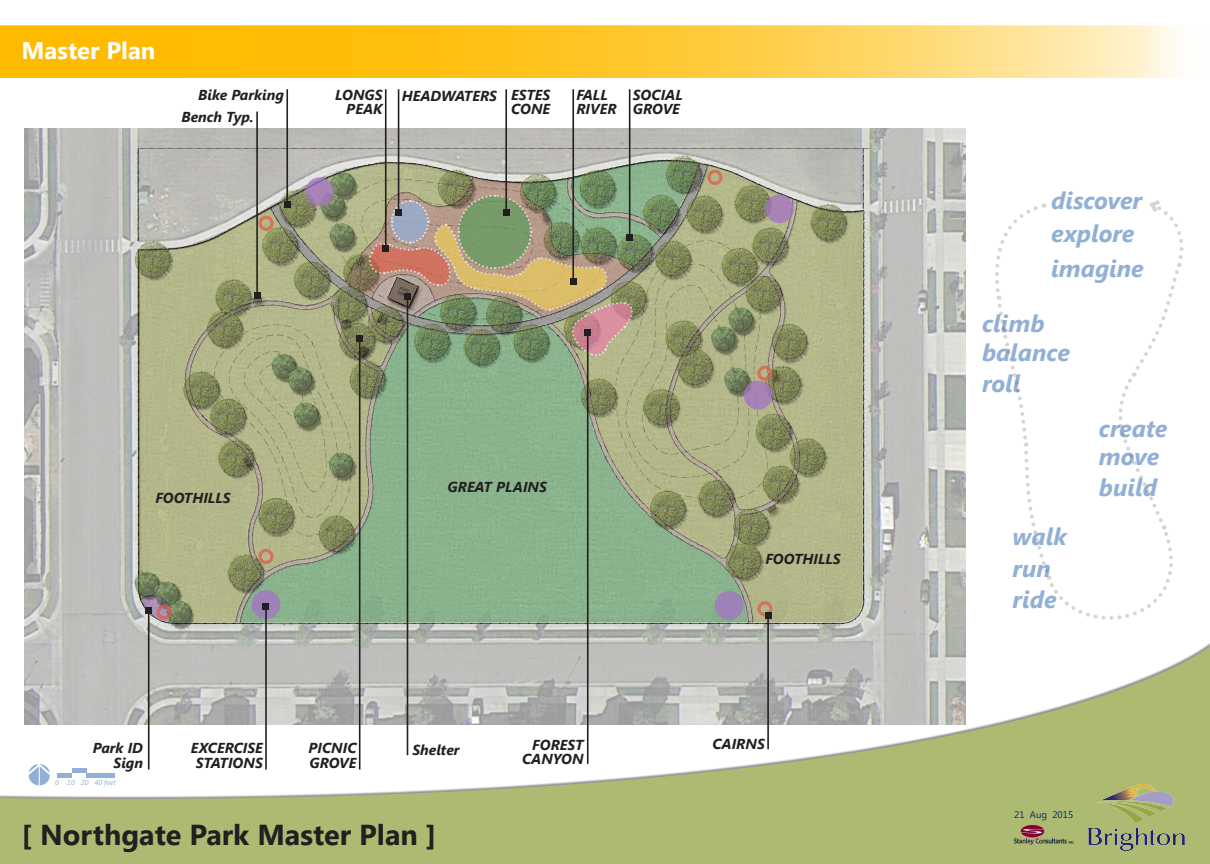
<style>
.page{position:relative;width:1210px;height:864px;background:#fff}
.page>*{position:absolute;margin:0;border:0;box-sizing:border-box;transform-origin:0 0}
.t1{font:700 28.8px "Segoe UI";color:#231f20}
.t2{font:italic 700 24px/33.8px "Segoe UI";color:#92b0d5}
.t3{font:700 24px "Segoe UI";color:#fff}
.t4{font:italic 700 14.4px/14.4px "Segoe UI";color:#231f20}
.t5{font:9.6px "Segoe UI";color:#002e64}
.t6{font:italic 7.2px "Segoe UI";color:#92b0d5}
</style>
<div class="page">
<img style="left:24px;top:128px;width:941px;height:514px">
<svg style="left:0;top:646px;width:1210px;height:218px"></svg>
<svg style="left:0;top:25px;width:1178px;height:53px;background:#ffcb3f"></svg>
<img style="left:1087px;top:785px;width:101px;height:65px">
<img style="left:1014px;top:825px;width:59px;height:20px">
<div style="left:252px;top:590px;width:28px;height:29px;background:#9d83b6;border-radius:50%"></div>
<div style="left:157px;top:604px;width:15px;height:16px;border:3px solid #de5e4a;border-radius:50%"></div>
<div style="left:757px;top:601px;width:15px;height:15px;border:3px solid #de5e4a;border-radius:50%"></div>
<div style="left:258px;top:216px;width:16px;height:15px;border:3px solid #de5e4a;border-radius:50%"></div>
<div style="left:258px;top:549px;width:16px;height:15px;border:3px solid #de5e4a;border-radius:50%"></div>
<div style="left:757px;top:366px;width:15px;height:15px;border:3px solid #de5e4a;border-radius:50%"></div>
<div style="left:707px;top:170px;width:15px;height:15px;border:3px solid #de5e4a;border-radius:50%"></div>
<svg style="left:305px;top:177px;width:29px;height:29px"></svg>
<svg style="left:765px;top:194px;width:28px;height:29px"></svg>
<svg style="left:743px;top:381px;width:29px;height:29px"></svg>
<div style="left:715px;top:591px;width:28px;height:29px;background:#9c82b6;border-radius:50%"></div>
<svg style="left:25px;top:762px;width:29px;height:26px"></svg>
<div style="left:58px;top:773px;width:14px;height:5px;background:#92b0d5"></div>
<div style="left:86px;top:773px;width:29px;height:5px;background:#92b0d5"></div>
<div style="left:72px;top:768px;width:14px;height:5px;background:#92b0d5"></div>
<hr style="left:398px;top:89px;width:1px;height:123px;background:#231f20">
<hr style="left:505px;top:89px;width:2px;height:123px;background:#231f20">
<hr style="left:572px;top:89px;width:2px;height:192px;background:#231f20">
<img style="left:368px;top:194px;width:265px;height:162px">
<hr style="left:629px;top:89px;width:1px;height:149px;background:#231f20">
<div style="left:626px;top:235px;width:7px;height:6px;background:#231f20"></div>
<hr style="left:385px;top:89px;width:1px;height:160px;background:#231f20">
<div style="left:382px;top:246px;width:7px;height:6px;background:#231f20"></div>
<hr style="left:286px;top:89px;width:2px;height:116px;background:#231f20">
<svg style="left:284px;top:202px;width:6px;height:6px"></svg>
<hr style="left:256px;top:112px;width:2px;height:183px;background:#231f20">
<svg style="left:254px;top:292px;width:6px;height:6px"></svg>
<hr style="left:148px;top:610px;width:1px;height:160px;background:#231f20">
<div style="left:145px;top:607px;width:7px;height:6px;background:#231f20"></div>
<hr style="left:359px;top:338px;width:1px;height:432px;background:#231f20">
<div style="left:356px;top:335px;width:7px;height:7px;background:#231f20"></div>
<hr style="left:265px;top:607px;width:2px;height:163px;background:#231f20">
<svg style="left:263px;top:604px;width:6px;height:6px"></svg>
<hr style="left:407px;top:297px;width:1px;height:458px;background:#231f20">
<div style="left:404px;top:294px;width:7px;height:6px;background:#231f20"></div>
<hr style="left:587px;top:332px;width:1px;height:432px;background:#231f20">
<div style="left:584px;top:329px;width:7px;height:6px;background:#231f20"></div>
<hr style="left:767px;top:615px;width:2px;height:134px;background:#231f20">
<svg style="left:765px;top:612px;width:6px;height:6px"></svg>
<svg style="left:995px;top:200px;width:189px;height:420px"></svg>
<h2 class="t3" style="left:22px;top:33px;width:135px">Master Plan</h2>
<p class="t4" style="left:181px;top:83px;width:104px;line-height:22.3px;text-indent:17px">Bike Parking<br>Bench Typ.</p>
<p class="t4" style="left:335px;top:87px;width:49px;text-align:right">LONGS<br>PEAK</p>
<p class="t4" style="left:511px;top:87px;width:41px">ESTES<br>CONE</p>
<p class="t4" style="left:402px;top:88px;width:97px">HEADWATERS</p>
<p class="t4" style="left:576px;top:87px;width:42px">FALL<br>RIVER</p>
<p class="t4" style="left:633px;top:87px;width:51px">SOCIAL<br>GROVE</p>
<p class="t4" style="left:155px;top:490px;width:77px">FOOTHILLS</p>
<p class="t4" style="left:447px;top:479px;width:101px">GREAT PLAINS</p>
<p class="t4" style="left:191px;top:740px;width:73px;text-align:center">EXCERCISE<br>STATIONS</p>
<p class="t4" style="left:522px;top:737px;width:63px;text-align:right">FOREST<br>CANYON</p>
<p class="t4" style="left:93px;top:740px;width:52px">Park ID</p>
<p class="t4" style="left:412px;top:742px;width:49px">Shelter</p>
<p class="t4" style="left:114px;top:755px;width:31px">Sign</p>
<p class="t4" style="left:308px;top:740px;width:49px">PICNIC<br>GROVE</p>
<p class="t6" style="left:55px;top:777px;width:62px">0 10 20 40 feet</p>
<h1 class="t1" style="left:22px;top:814px;width:416px">[ Northgate Park Master Plan ]</h1>
<p class="t4" style="left:765px;top:551px;width:77px">FOOTHILLS</p>
<p class="t4" style="left:712px;top:736px;width:54px">CAIRNS</p>
<h2 class="t2" style="left:1051px;top:182px;width:94px">discover explore imagine</h2>
<h2 class="t2" style="left:982px;top:308px;width:89px;line-height:28.8px">climb balance</h2>
<h2 class="t2" style="left:982px;top:365px;width:40px">roll</h2>
<h2 class="t2" style="left:1012px;top:519px;width:56px;line-height:31.6px">walk run ride</h2>
<h2 class="t2" style="left:1099px;top:414px;width:70px;line-height:27.8px">create move</h2>
<h2 class="t2" style="left:1099px;top:469px;width:60px">build</h2>
<p class="t5" style="left:1014px;top:808px;width:60px">21 Aug 2015</p>
</div>
